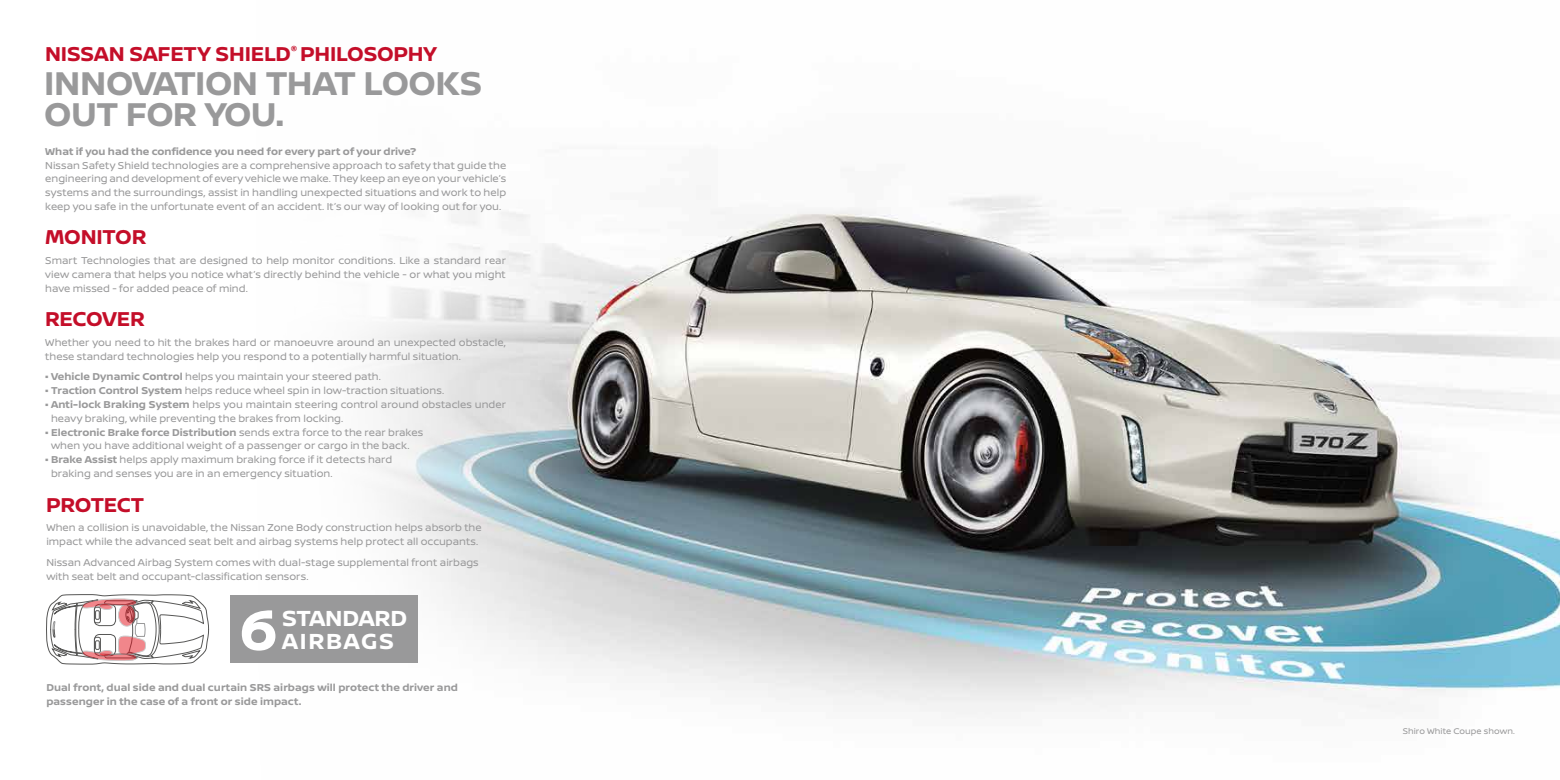
<style>
.page{position:relative;width:1560px;height:780px;background:#fff}
.page>*{position:absolute;margin:0;border:0;box-sizing:border-box;transform-origin:0 0}
.t1{font:700 59.88px "Nissan Brand";color:#fff}
.t2{font:700 35px/31.2px "Nissan Brand";letter-spacing:-.02em;color:#99999a}
.t3{font:700 23.25px/23.1px "Nissan Brand";color:#fff}
.t4{font:700 21.38px "Nissan Brand";letter-spacing:-.01em;color:#c40e29}
.t5{font:10.62px/13.8px "Nissan Brand";color:#99999a}
.t6{font:700 10.62px/13.8px "Nissan Brand";letter-spacing:.005em;color:#99999a}
.t7{font:8.75px "Nissan Brand";letter-spacing:.005em;color:#99999a}
.s1{font-weight:700}
</style>
<div class="page">
<img style="left:209px;top:196px;width:1350px;height:519px">
<svg style="left:46px;top:594px;width:163px;height:71px"></svg>
<div style="left:230px;top:595px;width:188px;height:68px;background:#99999a"></div>
<h3 class="t4" style="left:45px;top:38px;width:393px">NISSAN SAFETY SHIELD<sup>®</sup> PHILOSOPHY</h3>
<h2 class="t2" style="left:44px;top:66px;width:439px">INNOVATION THAT LOOKS<br>OUT FOR YOU.</h2>
<p class="t6" style="left:45px;top:144px;width:372px">What if you had the confidence you need for every part of your drive?</p>
<p class="t5" style="left:45px;top:158px;width:462px;text-align:justify">Nissan Safety Shield technologies are a comprehensive approach to safety that guide the engineering and development of every vehicle we make. They keep an eye on your vehicle’s systems and the surroundings, assist in handling unexpected situations and work to help keep you safe in the unfortunate event of an accident. It’s our way of looking out for you.</p>
<h3 class="t4" style="left:45px;top:221px;width:103px">MONITOR</h3>
<p class="t5" style="left:45px;top:253px;width:462px;text-align:justify">Smart Technologies that are designed to help monitor conditions. Like a standard rear view camera that helps you notice what’s directly behind the vehicle - or what you might have missed - for added peace of mind.</p>
<h3 class="t4" style="left:45px;top:303px;width:101px">RECOVER</h3>
<p class="t5" style="left:45px;top:335px;width:462px">Whether you need to hit the brakes hard or manoeuvre around an unexpected obstacle, these standard technologies help you respond to a potentially harmful situation.</p>
<p class="t5" style="left:45px;top:369px;width:337px"><span class="s1">• Vehicle Dynamic Control</span> helps you maintain your steered path.</p>
<p class="t5" style="left:45px;top:383px;width:400px"><span class="s1">• Traction Control System</span> helps reduce wheel spin in low-traction situations.</p>
<p class="t5" style="left:51px;top:397px;width:456px;text-indent:-6px"><span class="s1">• Anti-lock Braking System</span> helps you maintain steering control around obstacles under heavy braking, while preventing the brakes from locking.</p>
<p class="t5" style="left:51px;top:424px;width:373px;text-indent:-6px"><span class="s1">• Electronic Brake force Distribution</span> sends extra force to the rear brakes when you have additional weight of a passenger or cargo in the back.</p>
<p class="t5" style="left:51px;top:452px;width:342px;text-indent:-6px"><span class="s1">• Brake Assist</span> helps apply maximum braking force if it detects hard braking and senses you are in an emergency situation.</p>
<h3 class="t4" style="left:46px;top:489px;width:100px">PROTECT</h3>
<p class="t5" style="left:46px;top:520px;width:437px">When a collision is unavoidable, the Nissan Zone Body construction helps absorb the impact while the advanced seat belt and airbag systems help protect all occupants.</p>
<p class="t5" style="left:46px;top:554px;width:434px">Nissan Advanced Airbag System comes with dual-stage supplemental front airbags with seat belt and occupant-classification sensors.</p>
<h1 class="t1" style="left:239px;top:586px;width:40px">6</h1>
<h3 class="t3" style="left:282px;top:605px;width:127px">STANDARD<br>AIRBAGS</h3>
<p class="t6" style="left:46px;top:680px;width:413px">Dual front, dual side and dual curtain SRS airbags will protect the driver and passenger in the case of a front or side impact.</p>
<p class="t7" style="left:1402px;top:724px;width:114px">Shiro White Coupe shown.</p>
</div>
